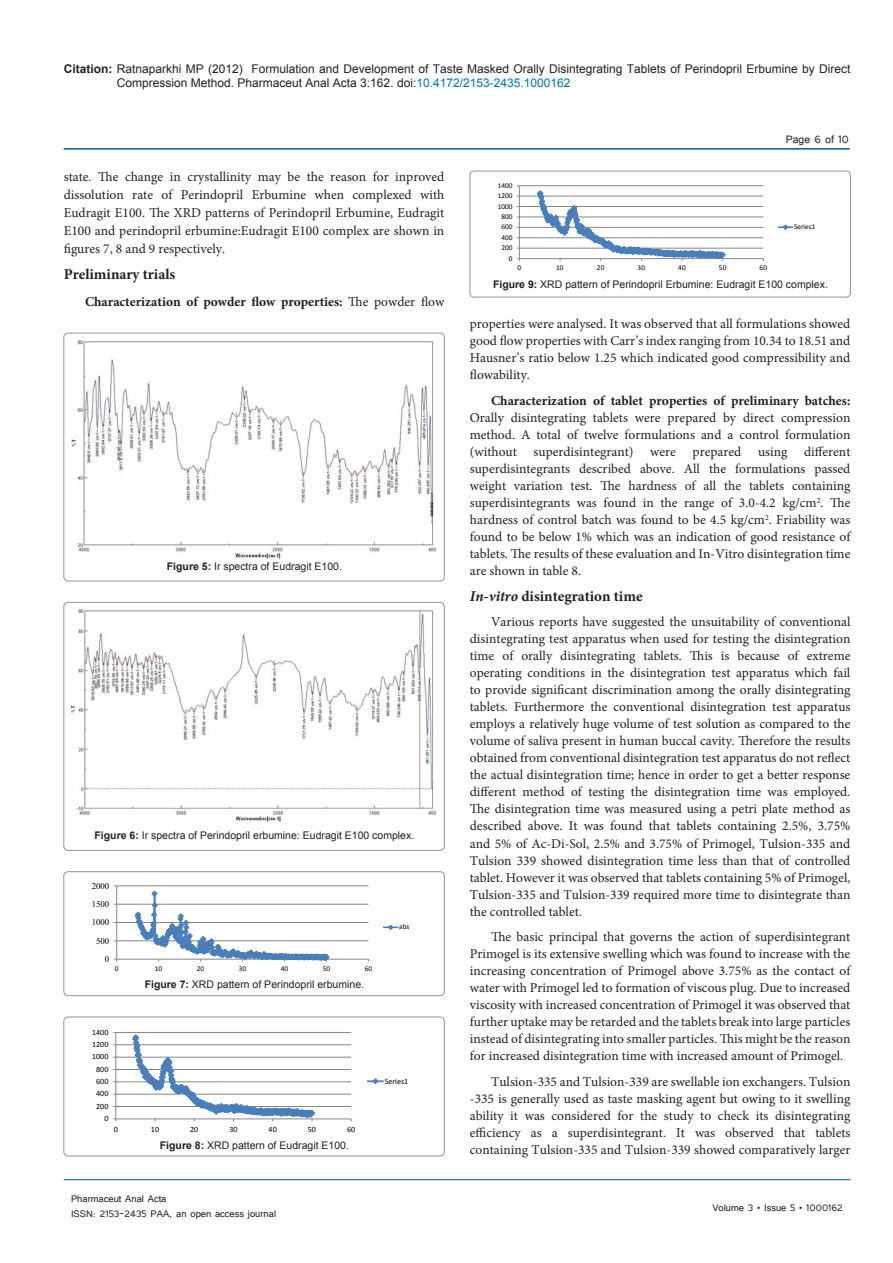
<style>
.page{position:relative;width:893px;height:1263px;background:#fff}
.page>*{position:absolute;margin:0;border:0;box-sizing:border-box;transform-origin:0 0}
.t1{font:700 15px "Minion Pro";color:#231f20}
.t2{font:13.5px/17.1px "Minion Pro";color:#231f20;text-align:justify}
.t3{font:700 13.5px "Minion Pro";color:#231f20}
.t4{font:13.5px "Tunga";color:#231f20}
.t5{font:12px/14.4px "Arial";color:#231f20}
.t6{font:12px/14.4px "Tunga";color:#231f20}
.t7{font:10.5px "Arial";color:#231f20}
.t8{font:8.7px "Times New Roman";color:#000}
.t9{font:8.1px "Calibri";color:#000}
.t10{font:7.35px "Calibri";color:#000}
.s1{font-weight:700}
.s2{color:#0072bc}
.s3{font-weight:400}
.s4{font-style:italic}
</style>
<div class="page">
<hr style="left:64px;top:148px;width:786px;height:2px;background:#005996">
<hr style="left:64px;top:1179px;width:786px;height:1px;background:#005996">
<div style="left:64px;top:333px;width:380px;height:248px;border:1px solid #939598;border-radius:4px"></div>
<img style="left:71px;top:340px;width:366px;height:219px">
<div style="left:64px;top:602px;width:380px;height:248px;border:1px solid #939598;border-radius:4px"></div>
<img style="left:70px;top:609px;width:367px;height:213px">
<div style="left:64px;top:872px;width:380px;height:124px;border:1px solid #939598;border-radius:4px"></div>
<hr style="left:117px;top:940px;width:251px;height:1px;background:#868686">
<hr style="left:117px;top:922px;width:251px;height:1px;background:#868686">
<hr style="left:117px;top:904px;width:251px;height:1px;background:#868686">
<hr style="left:117px;top:886px;width:251px;height:1px;background:#868686">
<hr style="left:116px;top:886px;width:1px;height:73px;background:#868686">
<hr style="left:117px;top:959px;width:251px;height:1px;background:#868686">
<svg style="left:134px;top:885px;width:196px;height:77px"></svg>
<svg style="left:384px;top:924px;width:14px;height:6px"></svg>
<div style="left:64px;top:1017px;width:380px;height:139px;border:1px solid #939598;border-radius:4px"></div>
<hr style="left:116px;top:1106px;width:235px;height:1px;background:#868686">
<hr style="left:116px;top:1094px;width:235px;height:1px;background:#868686">
<hr style="left:116px;top:1081px;width:235px;height:1px;background:#868686">
<hr style="left:116px;top:1069px;width:235px;height:1px;background:#868686">
<hr style="left:116px;top:1057px;width:235px;height:1px;background:#868686">
<hr style="left:116px;top:1044px;width:235px;height:1px;background:#868686">
<hr style="left:116px;top:1032px;width:235px;height:1px;background:#868686">
<hr style="left:116px;top:1032px;width:1px;height:87px;background:#868686">
<hr style="left:116px;top:1118px;width:235px;height:1px;background:#868686">
<svg style="left:132px;top:1034px;width:184px;height:87px"></svg>
<svg style="left:368px;top:1078px;width:15px;height:6px"></svg>
<div style="left:470px;top:171px;width:380px;height:126px;border:1px solid #939598;border-radius:4px"></div>
<hr style="left:519px;top:248px;width:244px;height:1px;background:#868686">
<hr style="left:519px;top:237px;width:244px;height:1px;background:#868686">
<hr style="left:519px;top:227px;width:244px;height:1px;background:#868686">
<hr style="left:519px;top:217px;width:244px;height:1px;background:#868686">
<hr style="left:519px;top:206px;width:244px;height:1px;background:#868686">
<hr style="left:519px;top:196px;width:244px;height:1px;background:#868686">
<hr style="left:519px;top:185px;width:244px;height:1px;background:#868686">
<hr style="left:519px;top:186px;width:1px;height:73px;background:#868686">
<hr style="left:519px;top:258px;width:244px;height:1px;background:#868686">
<svg style="left:536px;top:190px;width:190px;height:71px"></svg>
<svg style="left:778px;top:224px;width:14px;height:6px"></svg>
<p class="t5" style="left:117px;top:61px;width:735px;text-indent:-53px"><span class="s1">Citation:</span> Ratnaparkhi MP (2012) Formulation and Development of Taste Masked Orally Disintegrating Tablets of Perindopril Erbumine by Direct<br>Compression Method. Pharmaceut Anal Acta 3:162. doi:<span class="s2">10.4172/2153-2435.1000162</span></p>
<p class="t2" style="left:64px;top:168px;width:382px;line-height:18px">state. The change in crystallinity may be the reason for inproved dissolution rate of Perindopril Erbumine when complexed with Eudragit E100. The XRD patterns of Perindopril Erbumine, Eudragit E100 and perindopril erbumine:Eudragit E100 complex are shown in figures 7, 8 and 9 respectively.</p>
<p class="t1" style="left:64px;top:264px;width:113px">Preliminary trials</p>
<p class="t3" style="left:85px;top:292px;width:361px">Characterization of powder flow properties: <span class="s3">The powder flow</span></p>
<p class="t7" style="left:167px;top:559px;width:177px"><span class="s1">Figure 5:</span> Ir spectra of Eudragit E100.</p>
<p class="t7" style="left:94px;top:828px;width:321px"><span class="s1">Figure 6:</span> Ir spectra of Perindopril erbumine: Eudragit E100 complex.</p>
<p class="t8" style="left:92px;top:880px;width:19px">2000</p>
<p class="t8" style="left:92px;top:898px;width:19px">1500</p>
<p class="t8" style="left:92px;top:917px;width:19px">1000</p>
<p class="t8" style="left:96px;top:935px;width:15px">500</p>
<p class="t8" style="left:105px;top:953px;width:6px">0</p>
<p class="t10" style="left:115px;top:964px;width:5px">0</p>
<p class="t10" style="left:155px;top:964px;width:9px">10</p>
<p class="t10" style="left:197px;top:964px;width:9px">20</p>
<p class="t10" style="left:239px;top:964px;width:9px">30</p>
<p class="t10" style="left:281px;top:964px;width:9px">40</p>
<p class="t10" style="left:323px;top:964px;width:9px">50</p>
<p class="t10" style="left:365px;top:964px;width:9px">60</p>
<p class="t7" style="left:145px;top:978px;width:221px"><span class="s1">Figure 7:</span> XRD pattern of Perindopril erbumine.</p>
<p class="t10" style="left:399px;top:922px;width:12px">abs</p>
<p class="t9" style="left:92px;top:1027px;width:18px">1400</p>
<p class="t9" style="left:92px;top:1039px;width:18px">1200</p>
<p class="t9" style="left:92px;top:1052px;width:18px">1000</p>
<p class="t9" style="left:96px;top:1064px;width:14px">800</p>
<p class="t9" style="left:96px;top:1076px;width:14px">600</p>
<p class="t9" style="left:96px;top:1089px;width:14px">400</p>
<p class="t9" style="left:96px;top:1101px;width:14px">200</p>
<p class="t9" style="left:104px;top:1113px;width:6px">0</p>
<p class="t9" style="left:114px;top:1124px;width:6px">0</p>
<p class="t9" style="left:151px;top:1124px;width:10px">10</p>
<p class="t9" style="left:190px;top:1124px;width:10px">20</p>
<p class="t9" style="left:229px;top:1124px;width:10px">30</p>
<p class="t9" style="left:269px;top:1124px;width:10px">40</p>
<p class="t9" style="left:308px;top:1124px;width:10px">50</p>
<p class="t9" style="left:347px;top:1124px;width:10px">60</p>
<p class="t7" style="left:160px;top:1138px;width:191px"><span class="s1">Figure 8:</span> XRD pattern of Eudragit E100.</p>
<p class="t9" style="left:385px;top:1076px;width:25px">Series1</p>
<p class="t6" style="left:71px;top:1191px;width:207px">Pharmaceut Anal Acta<br>ISSN: 2153-2435 PAA, an open access journal</p>
<p class="t10" style="left:498px;top:181px;width:16px">1400</p>
<p class="t10" style="left:498px;top:191px;width:16px">1200</p>
<p class="t10" style="left:498px;top:202px;width:16px">1000</p>
<p class="t10" style="left:501px;top:212px;width:13px">800</p>
<p class="t10" style="left:501px;top:222px;width:13px">600</p>
<p class="t10" style="left:501px;top:233px;width:13px">400</p>
<p class="t10" style="left:501px;top:243px;width:13px">200</p>
<p class="t10" style="left:509px;top:254px;width:5px">0</p>
<p class="t10" style="left:517px;top:263px;width:5px">0</p>
<p class="t10" style="left:556px;top:263px;width:9px">10</p>
<p class="t10" style="left:597px;top:263px;width:9px">20</p>
<p class="t10" style="left:638px;top:263px;width:9px">30</p>
<p class="t10" style="left:678px;top:263px;width:9px">40</p>
<p class="t10" style="left:719px;top:263px;width:9px">50</p>
<p class="t10" style="left:760px;top:263px;width:9px">60</p>
<p class="t4" style="left:786px;top:131px;width:65px">Page 6 of 10</p>
<p class="t10" style="left:794px;top:222px;width:23px">Series1</p>
<p class="t7" style="left:493px;top:277px;width:336px"><span class="s1">Figure 9:</span> XRD pattern of Perindopril Erbumine: Eudragit E100 complex.</p>
<p class="t2" style="left:470px;top:315px;width:382px">properties were analysed. It was observed that all formulations showed good flow properties with Carr’s index ranging from 10.34 to 18.51 and Hausner’s ratio below 1.25 which indicated good compressibility and flowability.</p>
<p class="t2" style="left:470px;top:392px;width:382px;text-indent:21px"><span class="s1">Characterization of tablet properties of preliminary batches:<br></span>Orally disintegrating tablets were prepared by direct compression method. A total of twelve formulations and a control formulation (without superdisintegrant) were prepared using different superdisintegrants described above. All the formulations passed weight variation test. The hardness of all the tablets containing superdisintegrants was found in the range of 3.0-4.2 kg/cm<sup>2</sup>. The hardness of control batch was found to be 4.5 kg/cm<sup>2</sup>. Friability was found to be below 1% which was an indication of good resistance of tablets. The results of these evaluation and In-Vitro disintegration time are shown in table 8.</p>
<p class="t1" style="left:470px;top:585px;width:174px"><span class="s4">In-vitro</span> disintegration time</p>
<p class="t2" style="left:470px;top:613px;width:382px;text-indent:21px">Various reports have suggested the unsuitability of conventional disintegrating test apparatus when used for testing the disintegration time of orally disintegrating tablets. This is because of extreme operating conditions in the disintegration test apparatus which fail to provide significant discrimination among the orally disintegrating tablets. Furthermore the conventional disintegration test apparatus employs a relatively huge volume of test solution as compared to the volume of saliva present in human buccal cavity. Therefore the results obtained from conventional disintegration test apparatus do not reflect the actual disintegration time; hence in order to get a better response different method of testing the disintegration time was employed.<br>The disintegration time was measured using a petri plate method as described above. It was found that tablets containing 2.5%, 3.75% and 5% of Ac-Di-Sol, 2.5% and 3.75% of Primogel, Tulsion-335 and Tulsion 339 showed disintegration time less than that of controlled tablet. However it was observed that tablets containing 5% of Primogel, Tulsion-335 and Tulsion-339 required more time to disintegrate than the controlled tablet.</p>
<p class="t2" style="left:470px;top:928px;width:382px;text-indent:21px">The basic principal that governs the action of superdisintegrant Primogel is its extensive swelling which was found to increase with the increasing concentration of Primogel above 3.75% as the contact of water with Primogel led to formation of viscous plug. Due to increased viscosity with increased concentration of Primogel it was observed that further uptake may be retarded and the tablets break into large particles instead of disintegrating into smaller particles. This might be the reason for increased disintegration time with increased amount of Primogel.</p>
<p class="t2" style="left:470px;top:1073px;width:382px;text-indent:21px">Tulsion-335 and Tulsion-339 are swellable ion exchangers. Tulsion -335 is generally used as taste masking agent but owing to it swelling ability it was considered for the study to check its disintegrating efficiency as a superdisintegrant. It was observed that tablets containing Tulsion-335 and Tulsion-339 showed comparatively larger</p>
<p class="t6" style="left:712px;top:1200px;width:132px">Volume 3 • Issue 5 • 1000162</p>
</div>
